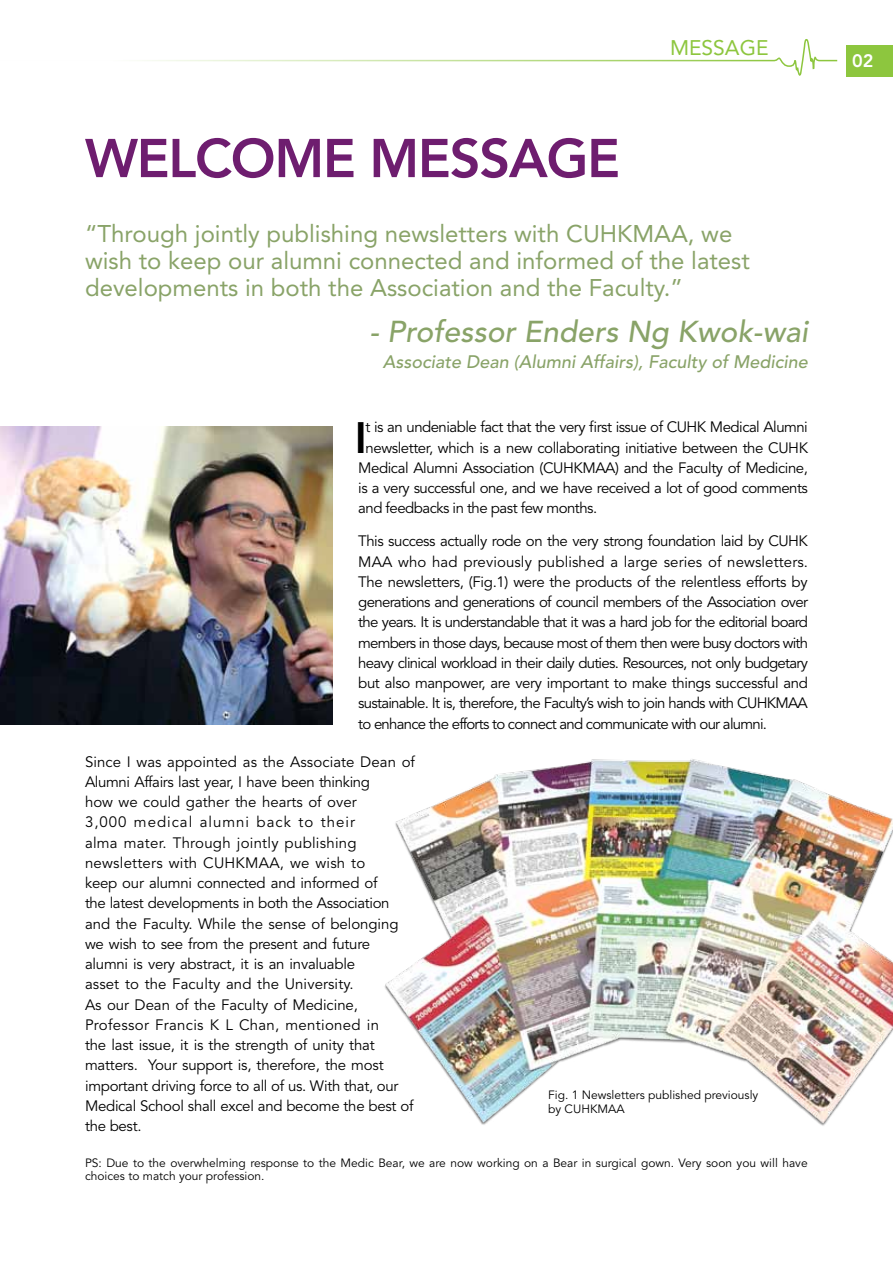
<style>
.page{position:relative;width:893px;height:1263px;background:#fff}
.page>*{position:absolute;margin:0;border:0;box-sizing:border-box;transform-origin:0 0}
.t1{font:800 54px "Avenir";letter-spacing:-.025em;color:#6e1d6f}
.t2{font:800 43.65px "Avenir";color:#000}
.t3{font:italic 500 30px "Avenir";color:#89a368}
.t4{font:24px/27px "Avenir";color:#89a368}
.t5{font:21px "Avenir";color:#8dc63e}
.t6{font:italic 500 18px "Avenir";color:#89a368}
.t7{font:800 18px "Avenir";color:#fff}
.t8{font:15px/20.2px "Avenir";letter-spacing:-.02em;color:#000;text-align:justify}
.t9{font:12px/13.5px "Avenir";color:#000}
</style>
<div class="page">
<img style="left:326px;top:696px;width:567px;height:430px">
<img style="left:0;top:426px;width:332px;height:298px">
<div style="left:846px;top:45px;width:47px;height:32px;background:#8dc63e"></div>
<svg style="left:142px;top:39px;width:696px;height:37px"></svg>
<h1 class="t1" style="left:85px;top:126px;width:537px">WELCOME MESSAGE</h1>
<h3 class="t5" style="left:670px;top:35px;width:100px">MESSAGE</h3>
<h3 class="t4" style="left:85px;top:220px;width:666px">“Through jointly publishing newsletters with CUHKMAA, we wish to keep our alumni connected and informed of the latest developments in both the Association and the Faculty.”</h3>
<h3 class="t3" style="left:369px;top:315px;width:440px">- Professor Enders Ng Kwok-wai</h3>
<p class="t6" style="left:383px;top:351px;width:427px">Associate Dean (Alumni Affairs), Faculty of Medicine</p>
<h2 class="t2" style="left:355px;top:412px;width:14px">I</h2>
<p class="t8" style="left:366px;top:417px;width:444px">t is an undeniable fact that the very first issue of CUHK Medical Alumni</p>
<p class="t8" style="left:366px;top:438px;width:444px">newsletter, which is a new collaborating initiative between the CUHK</p>
<p class="t8" style="left:358px;top:458px;width:451px">Medical Alumni Association (CUHKMAA) and the Faculty of Medicine,</p>
<p class="t8" style="left:358px;top:478px;width:451px">is a very successful one, and we have received a lot of good comments</p>
<p class="t8" style="left:358px;top:498px;width:240px">and feedbacks in the past few months.</p>
<p class="t8" style="left:358px;top:531px;width:451px">This success actually rode on the very strong foundation laid by CUHK MAA who had previously published a large series of newsletters.<br>The newsletters, (Fig.1) were the products of the relentless efforts by generations and generations of council members of the Association over the years. It is understandable that it was a hard job for the editorial board members in those days, because most of them then were busy doctors with heavy clinical workload in their daily duties. Resources, not only budgetary but also manpower, are very important to make things successful and sustainable. It is, therefore, the Faculty’s wish to join hands with CUHKMAA to enhance the efforts to connect and communicate with our alumni.</p>
<p class="t8" style="left:85px;top:752px;width:331px;text-align:left">Since I was appointed as the Associate Dean of Alumni Affairs last year, I have been thinking<br>how we could gather the hearts of over<br>3,000 medical alumni back to their<br>alma mater. Through jointly publishing newsletters with CUHKMAA, we wish to<br>keep our alumni connected and informed of<br>the latest developments in both the Association and the Faculty. While the sense of belonging we wish to see from the present and future alumni is very abstract, it is an invaluable<br>asset to the Faculty and the University.<br>As our Dean of the Faculty of Medicine, Professor Francis K L Chan, mentioned in<br>the last issue, it is the strength of unity that matters. Your support is, therefore, the most important driving force to all of us. With that, our Medical School shall excel and become the best of the best.</p>
<p class="t9" style="left:548px;top:1089px;width:212px">Fig. 1 Newsletters published previously by CUHKMAA</p>
<p class="t9" style="left:85px;top:1156px;width:724px">PS: Due to the overwhelming response to the Medic Bear, we are now working on a Bear in surgical gown. Very soon you will have choices to match your profession.</p>
<p class="t7" style="left:852px;top:50px;width:23px">02</p>
</div>
